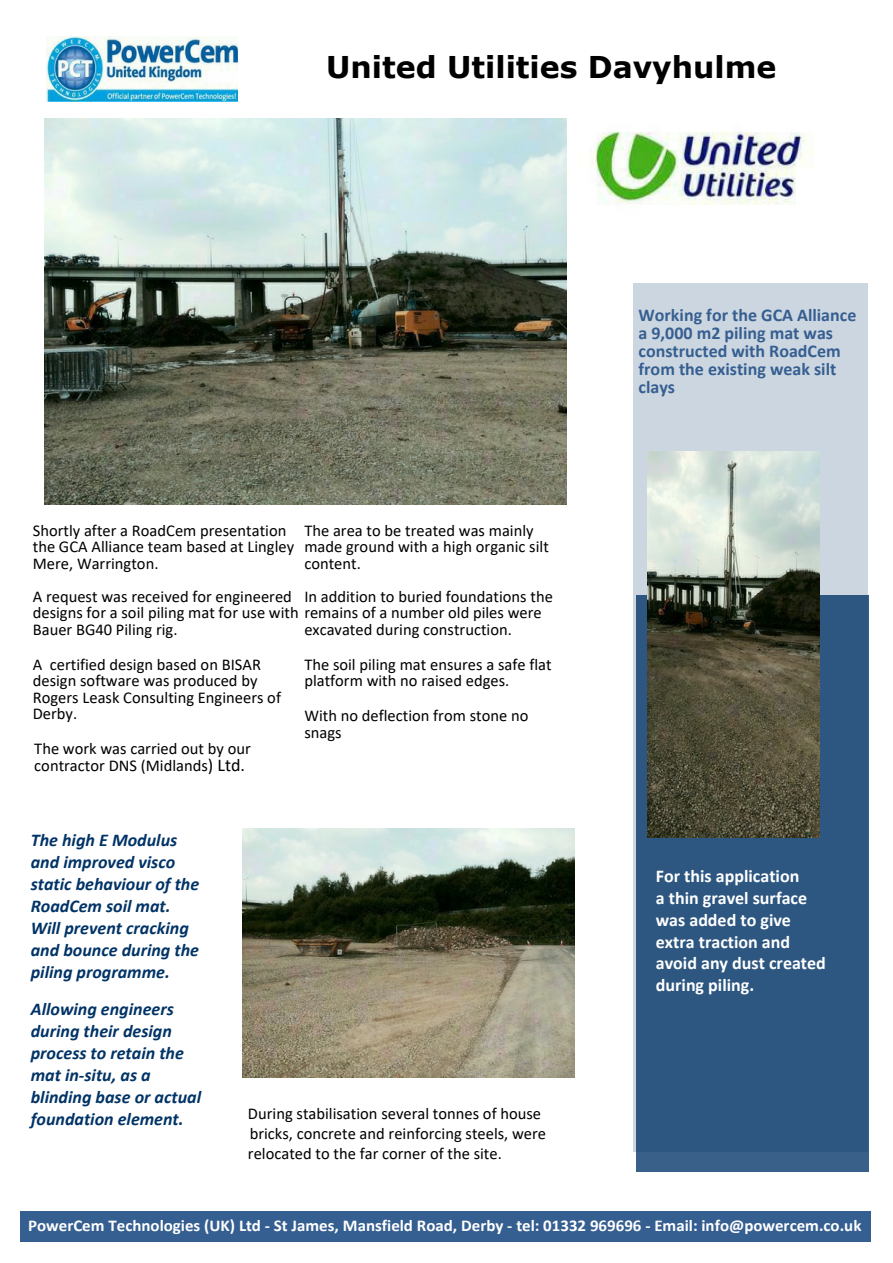
<style>
.page{position:relative;width:893px;height:1263px;background:#fff}
.page>*{position:absolute;margin:0;border:0;box-sizing:border-box;transform-origin:0 0}
.t1{font:700 30px "Verdana";color:#000}
.t2{font:italic 700 18px/22px "Calibri";color:#036}
.t3{font:700 18px/22px "Calibri";color:#fff}
.t4{font:700 18px/18px "Calibri";color:#365f91}
.t5{font:16.5px/16.5px "Calibri";color:#000}
.t6{font:700 16.5px "Calibri";color:#fff}
.s1{font-size:18px}
</style>
<div class="page">
<div style="left:633px;top:283px;width:234px;height:869px;background:#ccd6e0"></div>
<div style="left:636px;top:595px;width:232px;height:577px;background:#2d5781"></div>
<div style="left:20px;top:1211px;width:851px;height:31px;background:#365f91"></div>
<img style="left:525px;top:118px;width:289px;height:113px">
<img style="left:45px;top:119px;width:521px;height:386px">
<img style="left:648px;top:452px;width:171px;height:386px">
<img style="left:242px;top:828px;width:333px;height:250px">
<img style="left:46px;top:37px;width:191px;height:64px">
<h1 class="t1" style="left:326px;top:55px;width:452px">United Utilities Davyhulme</h1>
<p class="t5" style="left:33px;top:523px;width:263px">Shortly after a RoadCem presentation the GCA Alliance team based at Lingley<br>Mere, Warrington.</p>
<p class="t5" style="left:33px;top:589px;width:510px">A request was received for engineered<br>designs for a soil piling mat for use with remains of a number old piles were<br>Bauer BG40 Piling rig.</p>
<p class="t5" style="left:33px;top:657px;width:250px">A certified design based on BISAR design software was produced by<br>Rogers Leask Consulting Engineers of<br>Derby.</p>
<p class="t5" style="left:34px;top:742px;width:218px">The work was carried out by our contractor DNS (Midlands<span class="s1">) Ltd.</span></p>
<p class="t5" style="left:304px;top:523px;width:246px">The area to be treated was mainly made ground with a high organic silt content.</p>
<p class="t5" style="left:304px;top:581px;width:250px;line-height:33px">In addition to buried foundations the excavated during construction.</p>
<p class="t5" style="left:304px;top:657px;width:249px">The soil piling mat ensures a safe flat platform with no raised edges.</p>
<p class="t5" style="left:304px;top:709px;width:226px">With no deflection from stone no snags</p>
<p class="t2" style="left:31px;top:831px;width:170px">The high E Modulus and improved visco static behaviour of the<br>RoadCem soil mat.<br>Will prevent cracking and bounce during the piling programme.</p>
<p class="t2" style="left:31px;top:1000px;width:172px">Allowing engineers during their design process to retain the mat in-situ, as a blinding base or actual foundation element.</p>
<p class="t5" style="left:248px;top:1105px;width:300px;line-height:20.1px">During stabilisation several tonnes of house bricks, concrete and reinforcing steels, were relocated to the far corner of the site.</p>
<p class="t4" style="left:639px;top:307px;width:219px">Working for the GCA Alliance a 9,000 m2 piling mat was constructed with RoadCem from the existing weak silt clays</p>
<p class="t3" style="left:656px;top:866px;width:172px">For this application<br>a thin gravel surface was added to give extra traction and avoid any dust created during piling.</p>
<p class="t6" style="left:28px;top:1218px;width:835px">PowerCem Technologies (UK) Ltd - St James, Mansfield Road, Derby - tel: 01332 969696 - Email: info@powercem.co.uk</p>
</div>
